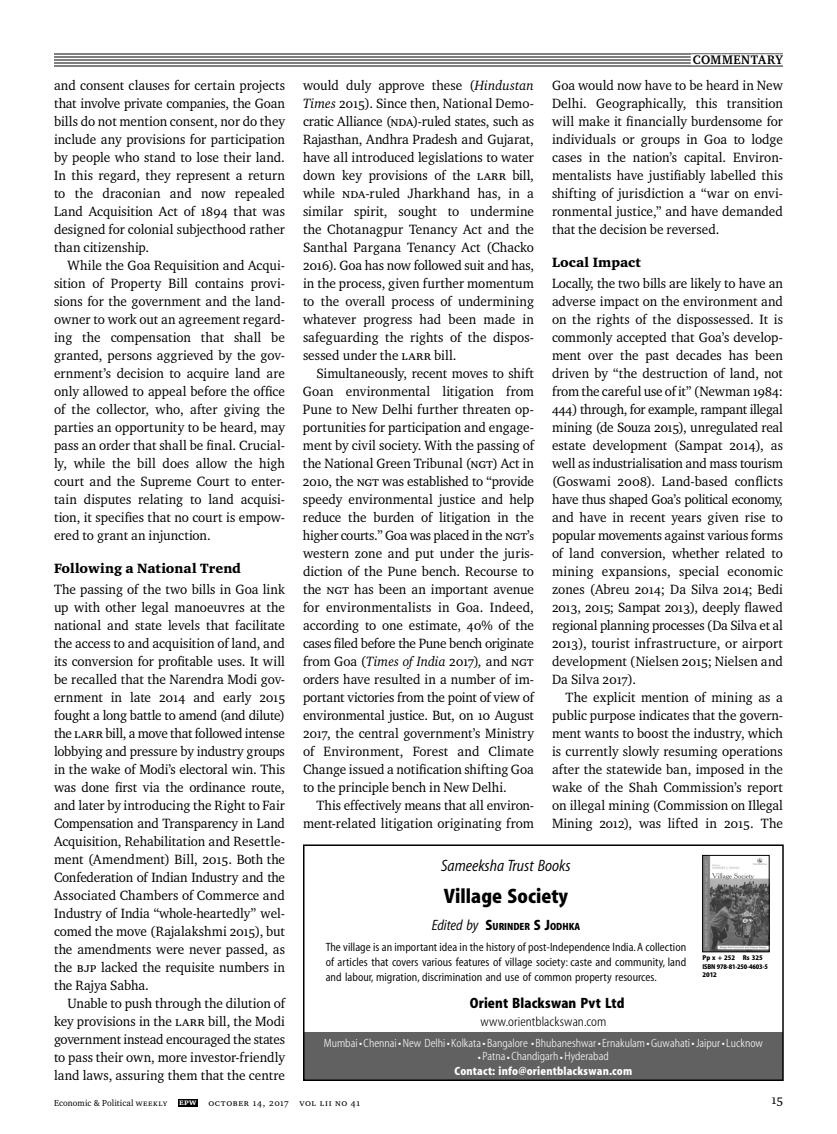
<style>
.page{position:relative;width:837px;height:1134px;background:#fff}
.page>*{position:absolute;margin:0;border:0;box-sizing:border-box;transform-origin:0 0}
.t1{font:800 21px "EPW Sans 3";color:#000}
.t2{font:italic 16.5px "EPW Sans 2";color:#000}
.t3{font:800 15px "EPW Sans 3";letter-spacing:.005em;color:#000}
.t4{font:13.8px/18px "EPW Charter";color:#000;text-align:justify}
.t5{font:900 13.8px "EPW2 Charter";letter-spacing:.005em;color:#000}
.t6{font:300 13.5px "EPW Sans 1";letter-spacing:.005em;color:#000}
.t7{font:13.5px "EPW Charter";color:#000}
.t8{font:700 12.75px "EPW Charter";letter-spacing:.04em;color:#000}
.t9{font:12px/15px "EPW Sans 2";letter-spacing:.005em;color:#000;text-align:justify}
.t10{font:300 12px "EPW Sans 1";color:#fff}
.t11{font:800 12px "EPW Sans 3";letter-spacing:.015em;color:#fff}
.t12{font:800 10.5px "EPW Sans 3";color:#000}
.t13{font:9.75px "EPW Charter Scap";letter-spacing:.055em;color:#000}
.t14{font:9px "EPW Charter";letter-spacing:.005em;color:#000}
.t15{font:800 7.05px/8.2px "EPW Sans 3";letter-spacing:-.025em;color:#000;scale:1.07 1}
.s1{font-family:"EPW Charter Scap"}
.s2{font-style:italic}
.s3{font-size:12px}
.s4{font-family:"EPW Sans 2";font-weight:400;font-style:italic;font-size:15px}
.s5{font-size:15px}
.s6{font-family:"EPW Sans 2";font-weight:400}
.s7{font-weight:700;font-size:9px;color:#fff}
</style>
<div class="page">
<hr style="left:54px;top:54px;width:729px;height:1px;background:#000">
<hr style="left:54px;top:57px;width:729px;height:1px;background:#000">
<hr style="left:54px;top:60px;width:729px;height:1px;background:#000">
<hr style="left:54px;top:63px;width:729px;height:1px;background:#000">
<hr style="left:54px;top:66px;width:729px;height:1px;background:#000">
<div style="left:691px;top:54px;width:92px;height:11px;background:#fff"></div>
<div style="left:178px;top:1099px;width:20px;height:7px;background:#000"></div>
<img style="left:704px;top:857px;width:63px;height:93px">
<div style="left:702px;top:855px;width:67px;height:97px;border:1px solid #000"></div>
<div style="left:304px;top:1032px;width:479px;height:48px;background:#616161"></div>
<div style="left:303px;top:844px;width:481px;height:237px;border:2px solid #000"></div>
<p class="t4" style="left:54px;top:77px;width:233px">and consent clauses for certain projects that involve private companies, the Goan bills do not mention consent, nor do they include any provisions for participation by people who stand to lose their land.<br>In this regard, they represent a return to the draconian and now repealed Land Acquisition Act of 1894 that was designed for colonial subjecthood rather than citizenship.</p>
<p class="t4" style="left:54px;top:257px;width:233px;text-indent:14px">While the Goa Requisition and Acqui&shy;sition of Property Bill contains provi&shy;sions for the government and the land&shy;owner to work out an agreement regard&shy;ing the compensation that shall be granted, persons aggrieved by the gov&shy;ernment’s decision to acquire land are only allowed to appeal before the office of the collector, who, after giving the parties an opportunity to be heard, may pass an order that shall be final. Crucial&shy;ly, while the bill does allow the high court and the Supreme Court to enter&shy;tain disputes relating to land acquisi&shy;tion, it specifies that no court is empow&shy;ered to grant an injunction.</p>
<p class="t5" style="left:54px;top:563px;width:189px">Following a National Trend</p>
<p class="t4" style="left:54px;top:581px;width:233px">The passing of the two bills in Goa link up with other legal manoeuvres at the national and state levels that facilitate the access to and acquisition of land, and its conversion for profitable uses. It will be recalled that the Narendra Modi gov&shy;ernment in late 2014 and early 2015 fought a long battle to amend (and dilute) the <span class="s1">LARR</span> bill, a move that followed intense lobbying and pressure by industry groups in the wake of Modi’s electoral win. This was done first via the ordinance route, and later by introducing the Right to Fair Compensation and Transparency in Land Acquisition, Rehabilitation and Resettle&shy;ment (Amendment) Bill, 2015. Both the Confederation of Indian Industry and the Associated Chambers of Commerce and Industry of India “whole-heartedly” wel&shy;comed the move (Rajalakshmi 2015), but the amendments were never passed, as the <span class="s1">BJP</span> lacked the requisite numbers in the Rajya Sabha.</p>
<p class="t4" style="left:54px;top:995px;width:233px;text-indent:14px">Unable to push through the dilution of key provisions in the <span class="s1">LARR</span> bill, the Modi government instead encouraged the states to pass their own, more investor-friendly land laws, assuring them that the centre</p>
<p class="t4" style="left:303px;top:77px;width:233px">would duly approve these (<span class="s2">Hindustan Times</span> 2015). Since then, National Demo&shy;cratic Alliance (<span class="s1">NDA</span>)-ruled states, such as Rajasthan, Andhra Pradesh and Gujarat, have all introduced legislations to water down key provisions of the <span class="s1">LARR</span> bill, while <span class="s1">NDA</span>-ruled Jharkhand has, in a similar spirit, sought to undermine the Chotanagpur Tenancy Act and the Santhal Pargana Tenancy Act (Chacko 2016). Goa has now followed suit and has, in the process, given further momentum to the overall process of undermining whatever progress had been made in safeguarding the rights of the dispos&shy;sessed under the <span class="s1">LARR</span> bill.</p>
<p class="t4" style="left:303px;top:365px;width:233px;text-indent:14px">Simultaneously, recent moves to shift Goan environmental litigation from Pune to New Delhi further threaten op&shy;portunities for participation and engage&shy;ment by civil society. With the passing of the National Green Tribunal (<span class="s1">NGT)</span> Act in 2010, the <span class="s1">NGT</span> was established to “provide speedy environmental justice and help reduce the burden of litigation in the higher courts.” Goa was placed in the <span class="s1">NGT</span>’<span class="s3">s </span>western zone and put under the juris&shy;diction of the Pune bench. Recourse to the <span class="s1">NGT</span> has been an important avenue for environmentalists in Goa. Indeed, according to one estimate, 40% of the cases filed before the Pune bench originate from Goa (<span class="s2">Times of India</span> 2017)<span class="s2">,</span> and <span class="s1">NGT </span>orders have resulted in a number of im&shy;portant victories from the point of view of environmental justice. But, on 10 August 2017, the central government’s Ministry of Environment, Forest and Climate Change issued a notification shifting Goa to the principle bench in New Delhi.</p>
<p class="t4" style="left:303px;top:797px;width:233px;text-align:right">This effectively means that all environ&shy;ment-related litigation originating from</p>
<p class="t8" style="left:693px;top:55px;width:91px">COMMENTARY</p>
<p class="t4" style="left:552px;top:77px;width:233px">Goa would now have to be heard in New Delhi. Geographically, this transition will make it financially burdensome for individuals or groups in Goa to lodge cases in the nation’s capital. Environ&shy;mentalists have justifiably labelled this shifting of jurisdiction a “war on envi&shy;ronmental justice,” and have demanded that the decision be reversed.</p>
<p class="t5" style="left:552px;top:257px;width:91px">Local Impact</p>
<p class="t4" style="left:552px;top:275px;width:233px">Locally, the two bills are likely to have an adverse impact on the environment and on the rights of the dispossessed. It is commonly accepted that Goa’s develop&shy;ment over the past decades has been driven by “the destruction of land, not from the careful use of it” (Newman 1984:<br>444) through, for example, rampant illegal mining (de Souza 2015), unregulated real estate development (Sampat 2014), as well as industrialisation and mass tourism (Goswami 2008). Land-based conflicts have thus shaped Goa’s political economy, and have in recent years given rise to popular movements against various forms of land conversion, whether related to mining expansions, special economic zones (Abreu 2014; Da Silva 2014; Bedi 2013, 2015; Sampat 2013), deeply flawed regional planning processes (Da Silva et al 2013), tourist infrastructure, or airport development (Nielsen 2015; Nielsen and Da Silva 2017).</p>
<p class="t4" style="left:552px;top:689px;width:233px;text-indent:14px">The explicit mention of mining as a public purpose indicates that the govern&shy;ment wants to boost the industry, which is currently slowly resuming operations after the statewide ban, imposed in the wake of the Shah Commission’s report on illegal mining (Commission on Illegal Mining 2012), was lifted in 2015. The</p>
<p class="t2" style="left:441px;top:859px;width:131px">Sameeksha Trust Books</p>
<h1 class="t1" style="left:444px;top:887px;width:126px">Village Society</h1>
<p class="t12" style="left:432px;top:922px;width:150px"><span class="s4">Edited by</span> <span class="s5">S</span>URINDER <span class="s5">S J</span>ODHKA</p>
<p class="t9" style="left:326px;top:940px;width:362px">The village is an important idea in the history of post-Independence India. A collection of articles that covers various features of village society: caste and community, land and labour, migration, discrimination and use of common property resources.</p>
<p class="t3" style="left:470px;top:997px;width:156px">Orient Blackswan Pvt Ltd</p>
<p class="t6" style="left:480px;top:1016px;width:127px">www.orientblackswan.com</p>
<p class="t10" style="left:324px;top:1038px;width:441px">Mumbai<span class="s6">•</span> Chennai <span class="s6">•</span>New Delhi <span class="s6">•</span> Kolkata <span class="s6">•</span> Bangalore <span class="s6">•</span> Bhubaneshwar <span class="s6">•</span>Ernakulam <span class="s6">•</span>Guwahati <span class="s6">•</span>Jaipur <span class="s6">•</span>Lucknow</p>
<p class="t10" style="left:478px;top:1051px;width:132px"><span class="s6">•</span> Patna <span class="s6">•</span> Chandigarh <span class="s6">•</span>Hyderabad</p>
<p class="t11" style="left:455px;top:1066px;width:179px">Contact: info@orientblackswan.com</p>
<p class="t15" style="left:702px;top:955px;width:63px">Pp x + 252 Rs 325<br>ISBN 978-81-250-4603-5<br>2012</p>
<p class="t14" style="left:54px;top:1099px;width:115px">Economic &amp; Political <span class="s1">Weekly</span></p>
<p class="t13" style="left:179px;top:1097px;width:183px"><span class="s7">EPW</span> OCTOBER 14, 2017 vol lIi no 41</p>
<p class="t7" style="left:771px;top:1094px;width:13px">15</p>
</div>
